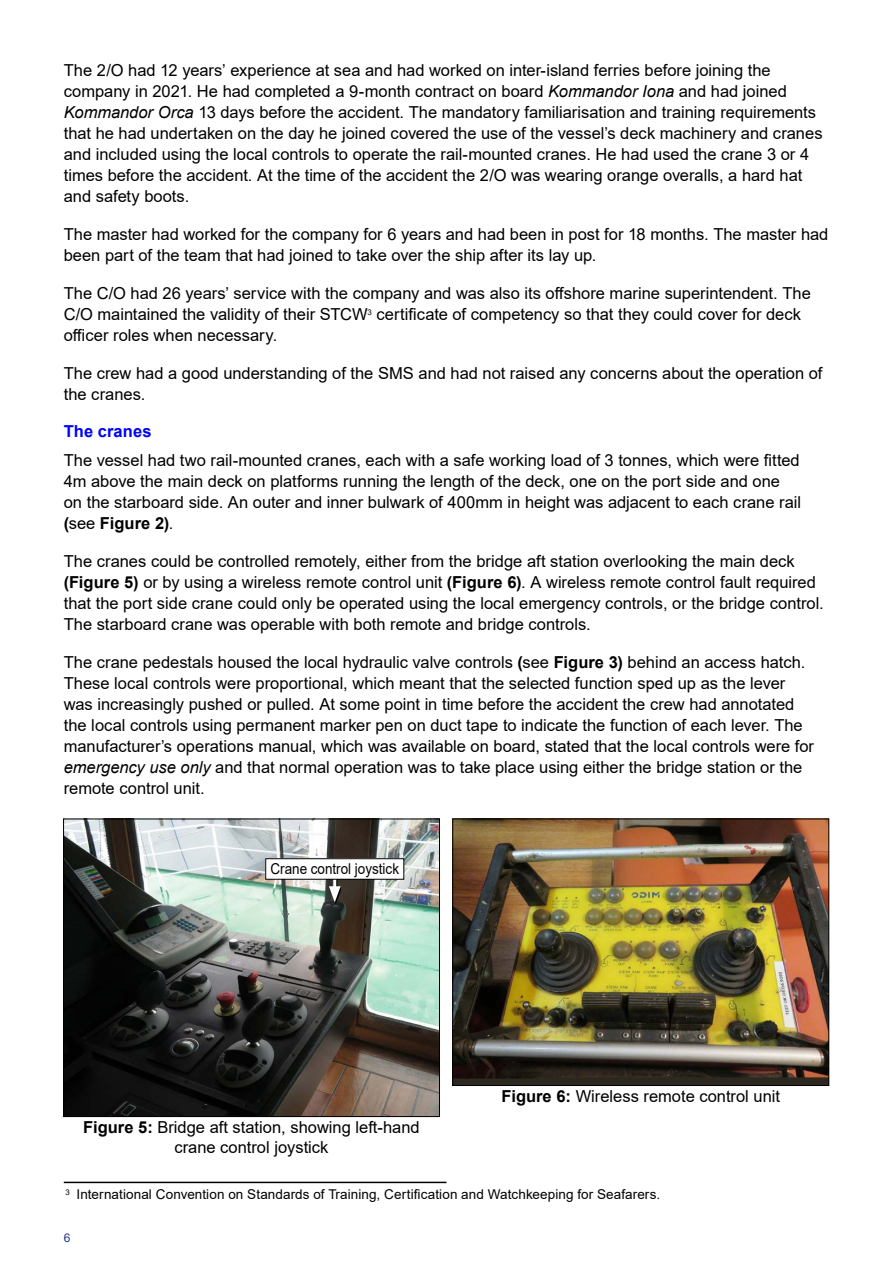
<style>
.page{position:relative;width:893px;height:1263px;background:#fff}
.page>*{position:absolute;margin:0;border:0;box-sizing:border-box;transform-origin:0 0}
._3_0_Main_Body_Text{font:16.5px/21px "Arial";color:#000}
.Label__caption{font:16.5px/19.5px "Arial";color:#000;text-align:center}
._2_1_Sub_Header{font:700 16.5px "Arial";letter-spacing:.005em;color:#00f}
.t1{font:15px "Arial";color:#000;scale:.9 1}
._3_6_Footnotes{font:13.5px "Arial";letter-spacing:.005em;color:#000}
.t2{font:12px "Arial";color:#283583}
.s1{font-style:italic}
.s2{font-weight:700}
</style>
<div class="page">
<hr style="left:64px;top:1182px;width:382px;height:1px;background:#000">
<img style="left:65px;top:821px;width:373px;height:294px">
<div style="left:63px;top:819px;width:377px;height:298px;border:1px solid #000"></div>
<svg style="left:329px;top:879px;width:12px;height:24px"></svg>
<hr style="left:333px;top:876px;width:3px;height:16px;background:#fff">
<svg style="left:329px;top:886px;width:12px;height:16px"></svg>
<div style="left:266px;top:859px;width:138px;height:20px;background:#fff"></div>
<div style="left:266px;top:858px;width:138px;height:21px;border:1px solid #000"></div>
<img style="left:454px;top:821px;width:373px;height:263px">
<div style="left:452px;top:819px;width:377px;height:267px;border:1px solid #000"></div>
<p class="_3_0_Main_Body_Text" style="left:64px;top:59px;width:760px">The 2/O had 12 years’ experience at sea and had worked on inter-island ferries before joining the company in 2021. He had completed a 9-month contract on board <span class="s1">Kommandor Iona</span> and had joined <span class="s1">Kommandor Orca</span> 13 days before the accident. The mandatory familiarisation and training requirements that he had undertaken on the day he joined covered the use of the vessel’s deck machinery and cranes and included using the local controls to operate the rail-mounted cranes. He had used the crane 3 or 4 times before the accident. At the time of the accident the 2/O was wearing orange overalls, a hard hat and safety boots.</p>
<p class="_3_0_Main_Body_Text" style="left:64px;top:223px;width:766px">The master had worked for the company for 6 years and had been in post for 18 months. The master had been part of the team that had joined to take over the ship after its lay up.</p>
<p class="_3_0_Main_Body_Text" style="left:64px;top:282px;width:748px">The C/O had 26 years’ service with the company and was also its offshore marine superintendent. The<br>C/O maintained the validity of their STCW<sup>3</sup> certificate of competency so that they could cover for deck officer roles when necessary.</p>
<p class="_3_0_Main_Body_Text" style="left:64px;top:362px;width:760px">The crew had a good understanding of the SMS and had not raised any concerns about the operation of the cranes.</p>
<h2 class="_2_1_Sub_Header" style="left:64px;top:419px;width:89px">The cranes</h2>
<p class="_3_0_Main_Body_Text" style="left:64px;top:450px;width:739px">The vessel had two rail-mounted cranes, each with a safe working load of 3 tonnes, which were fitted 4m above the main deck on platforms running the length of the deck, one on the port side and one on the starboard side. An outer and inner bulwark of 400mm in height was adjacent to each crane rail <span class="s2">(</span>see <span class="s2">Figure 2)</span>.</p>
<p class="_3_0_Main_Body_Text" style="left:64px;top:551px;width:761px">The cranes could be controlled remotely, either from the bridge aft station overlooking the main deck <span class="s2">(Figure 5)</span> or by using a wireless remote control unit <span class="s2">(Figure 6)</span>. A wireless remote control fault required that the port side crane could only be operated using the local emergency controls, or the bridge control.<br>The starboard crane was operable with both remote and bridge controls.</p>
<p class="_3_0_Main_Body_Text" style="left:64px;top:652px;width:752px">The crane pedestals housed the local hydraulic valve controls <span class="s2">(</span>see <span class="s2">Figure 3)</span> behind an access hatch.<br>These local controls were proportional, which meant that the selected function sped up as the lever was increasingly pushed or pulled. At some point in time before the accident the crew had annotated the local controls using permanent marker pen on duct tape to indicate the function of each lever. The manufacturer’s operations manual, which was available on board, stated that the local controls were for <span class="s1">emergency use only</span> and that normal operation was to take place using either the bridge station or the remote control unit.</p>
<p class="t1" style="left:270px;top:859px;width:144px">Crane control joystick</p>
<p class="Label__caption" style="left:83px;top:1117px;width:338px"><span class="s2">Figure 5:</span> Bridge aft station, showing left-hand crane control joystick</p>
<p class="Label__caption" style="left:501px;top:1086px;width:280px"><span class="s2">Figure 6:</span> Wireless remote control unit</p>
<p class="_3_6_Footnotes" style="left:65px;top:1185px;width:596px"><sup>3</sup> International Convention on Standards of Training, Certification and Watchkeeping for Seafarers.</p>
<p class="t2" style="left:64px;top:1229px;width:8px">6</p>
</div>
